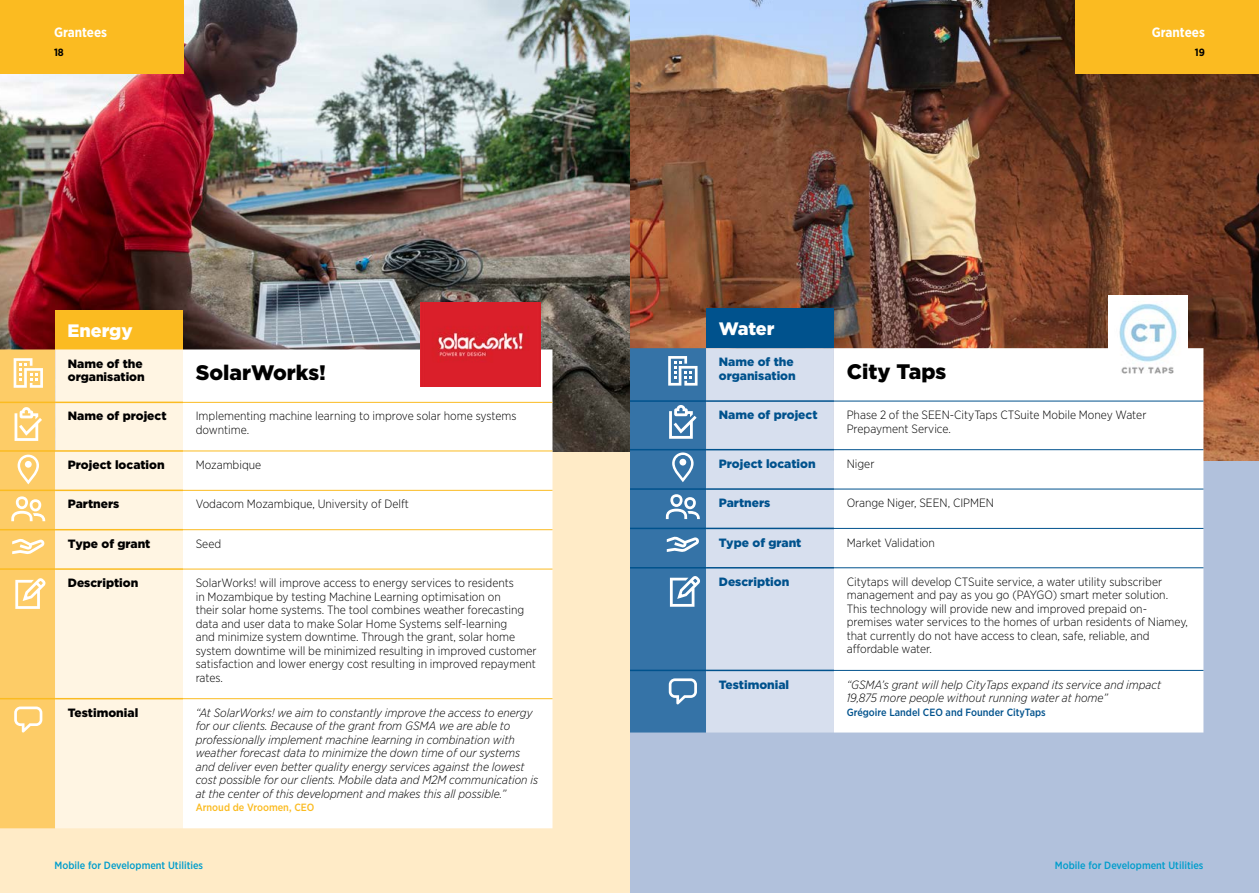
<style>
.page{position:relative;width:1259px;height:893px;background:#fff}
.page>*{position:absolute;margin:0;border:0;box-sizing:border-box;transform-origin:0 0}
.t1{font:900 21px "Gotham";color:#000}
.t2{font:900 18px "Gotham";color:#fff}
.t3{font:700 13.5px "Gotham Narrow";color:#fff}
.t4{font:300 12px/13.5px "Gotham Narrow";color:#000}
.t5{font:italic 300 12px/13.5px "Gotham Narrow";color:#000}
.t6{font:900 12px/13.5px "Gotham";color:#00528d}
.t7{font:900 12px/13.5px "Gotham";color:#000}
.t8{font:500 10.5px "Gotham Narrow";color:#009dcc}
.t9{font:500 10.5px "Gotham Narrow";color:#00528d}
.t10{font:500 10.5px "Gotham Narrow";color:#fbbb21}
.t11{font:700 10.5px "Gotham Narrow";color:#000}
</style>
<div class="page">
<div style="left:629px;top:249px;width:630px;height:644px;background:#b1c1dc"></div>
<img style="left:629px;top:0;width:630px;height:460px">
<div style="left:706px;top:308px;width:128px;height:40px;background:#00528d"></div>
<div style="left:706px;top:348px;width:128px;height:384px;background:#d7dfee"></div>
<div style="left:834px;top:348px;width:369px;height:384px;background:#fff"></div>
<hr style="left:706px;top:400px;width:128px;height:2px;background:#00528d">
<hr style="left:834px;top:401px;width:369px;height:1px;background:#00528d">
<hr style="left:706px;top:449px;width:128px;height:1px;background:#00528d">
<hr style="left:834px;top:449px;width:369px;height:1px;background:#00528d">
<hr style="left:706px;top:488px;width:128px;height:2px;background:#00528d">
<hr style="left:834px;top:489px;width:369px;height:1px;background:#00528d">
<hr style="left:706px;top:528px;width:128px;height:1px;background:#00528d">
<hr style="left:834px;top:528px;width:369px;height:1px;background:#00528d">
<hr style="left:706px;top:567px;width:128px;height:1px;background:#00528d">
<hr style="left:834px;top:567px;width:369px;height:1px;background:#00528d">
<hr style="left:706px;top:670px;width:128px;height:1px;background:#00528d">
<hr style="left:834px;top:670px;width:369px;height:1px;background:#00528d">
<img style="left:1108px;top:296px;width:79px;height:85px">
<svg style="left:629px;top:348px;width:77px;height:384px"></svg>
<div style="left:0;top:249px;width:629px;height:644px;background:#ffebc7"></div>
<img style="left:0;top:0;width:629px;height:451px">
<div style="left:55px;top:310px;width:128px;height:39px;background:#fbbb21"></div>
<div style="left:55px;top:349px;width:128px;height:479px;background:#fff5e3"></div>
<div style="left:183px;top:349px;width:369px;height:479px;background:#fff"></div>
<hr style="left:55px;top:402px;width:128px;height:1px;background:#fbbb21">
<hr style="left:183px;top:402px;width:369px;height:1px;background:#fbbb21">
<hr style="left:55px;top:450px;width:128px;height:2px;background:#fbbb21">
<hr style="left:183px;top:451px;width:369px;height:1px;background:#fbbb21">
<hr style="left:55px;top:490px;width:128px;height:1px;background:#fbbb21">
<hr style="left:183px;top:490px;width:369px;height:1px;background:#fbbb21">
<hr style="left:55px;top:529px;width:128px;height:1px;background:#fbbb21">
<hr style="left:183px;top:529px;width:369px;height:1px;background:#fbbb21">
<hr style="left:55px;top:568px;width:128px;height:2px;background:#fbbb21">
<hr style="left:183px;top:569px;width:369px;height:1px;background:#fbbb21">
<hr style="left:55px;top:698px;width:128px;height:1px;background:#fbbb21">
<hr style="left:183px;top:698px;width:369px;height:1px;background:#fbbb21">
<img style="left:421px;top:303px;width:119px;height:84px">
<svg style="left:0;top:349px;width:55px;height:479px"></svg>
<div style="left:0;top:0;width:183px;height:74px;background:#fbbb21"></div>
<div style="left:1075px;top:0;width:184px;height:74px;background:#fbbb21"></div>
<p class="t3" style="left:54px;top:24px;width:55px">Grantees</p>
<p class="t3" style="left:1151px;top:24px;width:55px">Grantees</p>
<p class="t11" style="left:54px;top:46px;width:11px">18</p>
<p class="t11" style="left:1195px;top:46px;width:12px">19</p>
<h2 class="t2" style="left:67px;top:318px;width:67px">Energy</h2>
<p class="t7" style="left:68px;top:356px;width:78px">Name of the organisation</p>
<h1 class="t1" style="left:196px;top:358px;width:132px">SolarWorks!</h1>
<p class="t7" style="left:68px;top:409px;width:100px">Name of project</p>
<p class="t4" style="left:196px;top:409px;width:322px">Implementing machine learning to improve solar home systems downtime.</p>
<p class="t7" style="left:68px;top:458px;width:98px">Project location</p>
<p class="t4" style="left:196px;top:458px;width:67px">Mozambique</p>
<p class="t7" style="left:68px;top:497px;width:53px">Partners</p>
<p class="t4" style="left:196px;top:497px;width:215px">Vodacom Mozambique, University of Delft</p>
<p class="t7" style="left:68px;top:537px;width:84px">Type of grant</p>
<p class="t4" style="left:196px;top:536px;width:27px">Seed</p>
<p class="t7" style="left:68px;top:576px;width:72px">Description</p>
<p class="t4" style="left:196px;top:576px;width:342px">SolarWorks! will improve access to energy services to residents<br>in Mozambique by testing Machine Learning optimisation on<br>their solar home systems. The tool combines weather forecasting data and user data to make Solar Home Systems self-learning<br>and minimize system downtime. Through the grant, solar home system downtime will be minimized resulting in improved customer satisfaction and lower energy cost resulting in improved repayment rates.</p>
<p class="t7" style="left:68px;top:706px;width:72px">Testimonial</p>
<p class="t5" style="left:196px;top:705px;width:344px">“At SolarWorks! we aim to constantly improve the access to energy for our clients. Because of the grant from GSMA we are able to professionally implement machine learning in combination with weather forecast data to minimize the down time of our systems and deliver even better quality energy services against the lowest cost possible for our clients. Mobile data and M2M communication is at the center of this development and makes this all possible.”</p>
<p class="t10" style="left:196px;top:801px;width:120px">Arnoud de Vroomen, CEO</p>
<h2 class="t2" style="left:719px;top:317px;width:57px">Water</h2>
<p class="t6" style="left:719px;top:355px;width:78px">Name of the organisation</p>
<h1 class="t1" style="left:846px;top:357px;width:101px">City Taps</h1>
<p class="t6" style="left:719px;top:408px;width:100px">Name of project</p>
<p class="t4" style="left:846px;top:408px;width:301px">Phase 2 of the SEEN-CityTaps CTSuite Mobile Money Water<br>Prepayment Service.</p>
<p class="t6" style="left:719px;top:457px;width:98px">Project location</p>
<p class="t4" style="left:846px;top:456px;width:29px">Niger</p>
<p class="t6" style="left:719px;top:496px;width:53px">Partners</p>
<p class="t4" style="left:846px;top:496px;width:149px">Orange Niger, SEEN, CIPMEN</p>
<p class="t6" style="left:719px;top:535px;width:84px">Type of grant</p>
<p class="t4" style="left:846px;top:535px;width:90px">Market Validation</p>
<p class="t6" style="left:719px;top:575px;width:72px">Description</p>
<p class="t4" style="left:846px;top:575px;width:343px">Citytaps will develop CTSuite service, a water utility subscriber management and pay as you go (PAYGO) smart meter solution.<br>This technology will provide new and improved prepaid on&shy;premises water services to the homes of urban residents of Niamey, that currently do not have access to clean, safe, reliable, and affordable water.</p>
<p class="t6" style="left:719px;top:677px;width:72px">Testimonial</p>
<p class="t5" style="left:846px;top:677px;width:316px">“GSMA’s grant will help CityTaps expand its service and impact<br>19,875 more people without running water at home”</p>
<p class="t9" style="left:846px;top:705px;width:201px">Grégoire Landel CEO and Founder CityTaps</p>
<p class="t8" style="left:55px;top:859px;width:150px">Mobile for Development Utilities</p>
<p class="t8" style="left:1055px;top:859px;width:150px">Mobile for Development Utilities</p>
</div>
